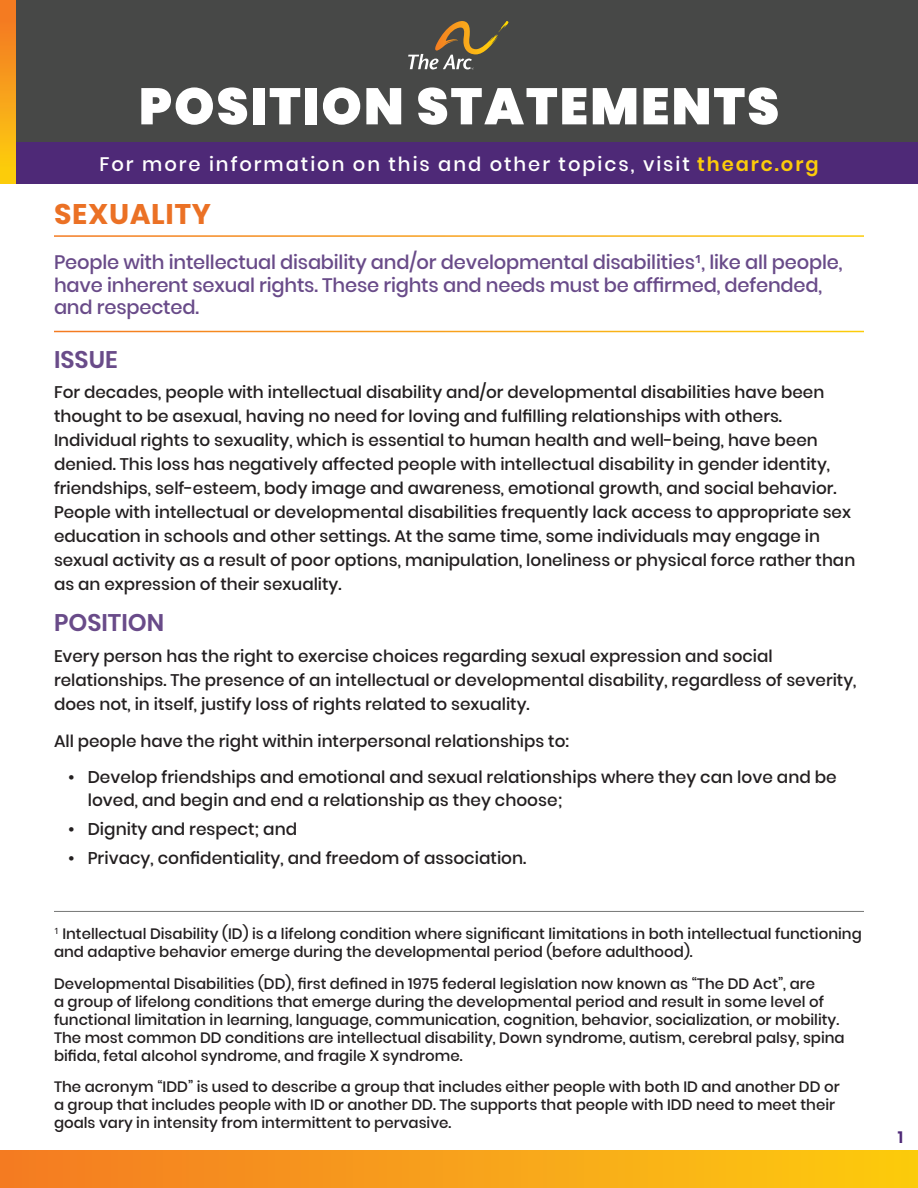
<style>
.page{position:relative;width:918px;height:1188px;background:#fff}
.page>*{position:absolute;margin:0;border:0;box-sizing:border-box;transform-origin:0 0}
.t1{font:900 51.3px "Poppins";letter-spacing:.04em;color:#fff}
.t2{font:700 28.5px "Poppins";letter-spacing:.02em;color:#eb7125}
.issue{font:600 24px "Poppins";color:#694b89}
.Subheader_purle{font:500 19.5px/22.5px "Poppins";letter-spacing:-.01em;color:#694b89}
.t3{font:500 19.5px "Poppins";letter-spacing:.1em;color:#fff}
.t4{font:500 16.95px/22.5px "Poppins";color:#231f20}
.body{font:500 16.8px/24px "Poppins";color:#231f20}
.t5{font:600 16.5px "Poppins";color:#4e2977}
.t6{font:500 15px/18px "Poppins";color:#231f20}
.s1{font-weight:600;color:#fccc0a}
</style>
<div class="page">
<div style="left:0;top:141px;width:918px;height:43px;background:#4e2977"></div>
<div style="left:14px;top:0;width:904px;height:141px;background:#474847"></div>
<svg style="left:0;top:0;width:15px;height:184px;background:#f7a118"></svg>
<svg style="left:408px;top:21px;width:101px;height:48px"></svg>
<hr style="left:54px;top:911px;width:810px;height:1px;background:#474847">
<div style="left:0;top:1151px;width:918px;height:37px;background:linear-gradient(to right,#f47924,#fccb0f)"></div>
<h1 class="t1" style="left:139px;top:77px;width:642px">POSITION STATEMENTS</h1>
<p class="t3" style="left:99px;top:153px;width:721px">For more information on this and other topics, visit <span class="s1">thearc.org</span></p>
<p class="t2" style="left:54px;top:197px;width:158px">SEXUALITY</p>
<p class="Subheader_purle" style="left:54px;top:251px;width:790px">People with intellectual disability and/or developmental disabilities<sup>1</sup>, like all people, have inherent sexual rights. These rights and needs must be affirmed, defended, and respected.</p>
<p class="issue" style="left:54px;top:345px;width:65px">ISSUE</p>
<p class="body" style="left:54px;top:381px;width:803px">For decades, people with intellectual disability and/or developmental disabilities have been thought to be asexual, having no need for loving and fulfilling relationships with others.<br>Individual rights to sexuality, which is essential to human health and well-being, have been denied. This loss has negatively affected people with intellectual disability in gender identity, friendships, self-esteem, body image and awareness, emotional growth, and social behavior.<br>People with intellectual or developmental disabilities frequently lack access to appropriate sex education in schools and other settings. At the same time, some individuals may engage in sexual activity as a result of poor options, manipulation, loneliness or physical force rather than as an expression of their sexuality.</p>
<p class="issue" style="left:54px;top:609px;width:112px">POSITION</p>
<p class="body" style="left:54px;top:644px;width:804px">Every person has the right to exercise choices regarding sexual expression and social relationships. The presence of an intellectual or developmental disability, regardless of severity, does not, in itself, justify loss of rights related to sexuality.</p>
<p class="body" style="left:54px;top:729px;width:517px">All people have the right within interpersonal relationships to:</p>
<p class="t4" style="left:88px;top:766px;width:751px;text-indent:-20px">• Develop friendships and emotional and sexual relationships where they can love and be loved, and begin and end a relationship as they choose;</p>
<p class="t4" style="left:68px;top:818px;width:230px">• Dignity and respect; and</p>
<p class="t4" style="left:68px;top:847px;width:460px">• Privacy, confidentiality, and freedom of association.</p>
<p class="t6" style="left:54px;top:925px;width:809px"><sup>1</sup> Intellectual Disability (ID) is a lifelong condition where significant limitations in both intellectual functioning and adaptive behavior emerge during the developmental period (before adulthood).</p>
<p class="t6" style="left:54px;top:974px;width:792px">Developmental Disabilities (DD), first defined in 1975 federal legislation now known as “The DD Act”, are<br>a group of lifelong conditions that emerge during the developmental period and result in some level of functional limitation in learning, language, communication, cognition, behavior, socialization, or mobility.<br>The most common DD conditions are intellectual disability, Down syndrome, autism, cerebral palsy, spina bifida, fetal alcohol syndrome, and fragile X syndrome.</p>
<p class="t6" style="left:54px;top:1078px;width:787px">The acronym “IDD” is used to describe a group that includes either people with both ID and another DD or a group that includes people with ID or another DD. The supports that people with IDD need to meet their goals vary in intensity from intermittent to pervasive.</p>
<p class="t5" style="left:898px;top:1127px;width:7px">1</p>
</div>
